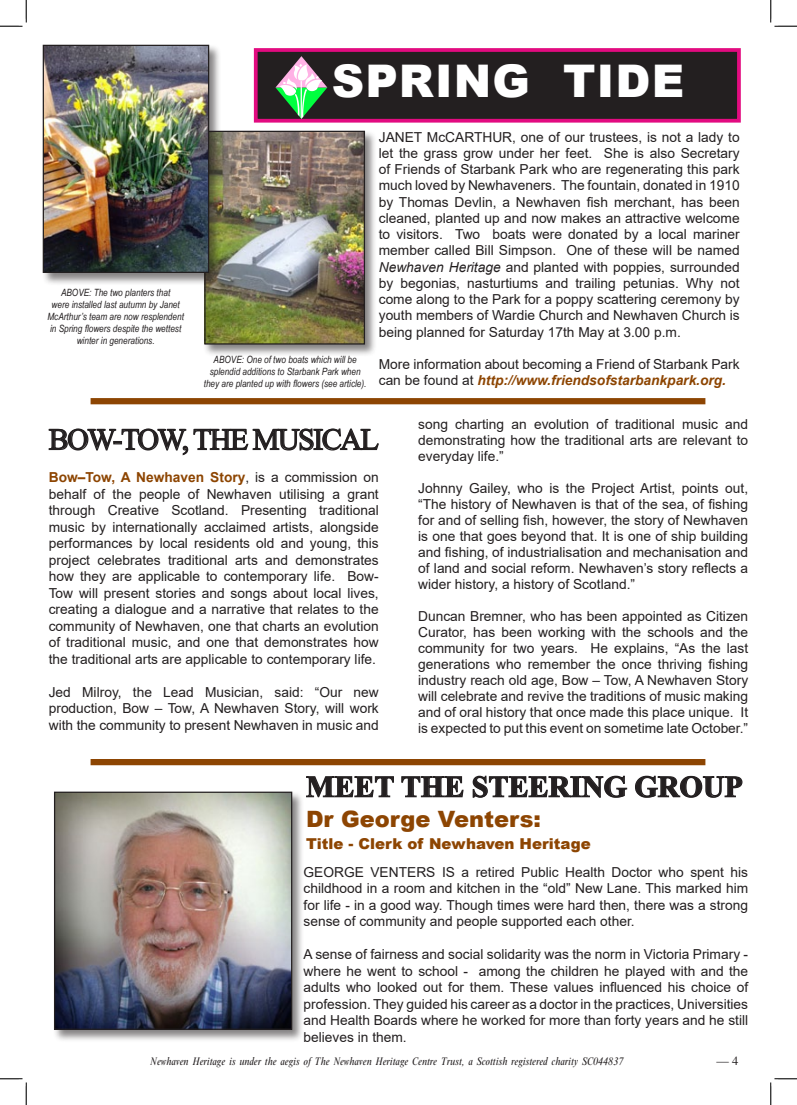
<style>
.page{position:relative;width:797px;height:1105px;background:#fff}
.page>*{position:absolute;margin:0;border:0;box-sizing:border-box;transform-origin:0 0}
.Headline_Reversed{font:900 45px "Arial";letter-spacing:.025em;color:#fff}
.Headline{font:700 30px "Times New Roman";color:#231f20}
.Headline-2{font:30px "Times New Roman";letter-spacing:-.05em;color:#231f20}
.Sub_heading{font:900 22.5px "Arial";color:#8d4502}
.Sub_heading-2{font:900 15px "Arial";color:#8d4502}
.Body_Text_11{font:13.75px/16.5px "Arial";color:#231f20;text-align:justify}
.Body_Text_11-2{font:12.5px "Times";color:#231f20}
.t1{font:italic condensed 11.25px "M Times";color:#231f20}
.Small_Text{font:italic 10px/12px "Arial Narrow";color:#231f20;text-align:center}
.s1{font-style:italic}
.s2{font-weight:700;font-style:italic;color:#8d4502}
.s3{font-weight:700;color:#8d4502}
</style>
<div class="page">
<div style="left:256px;top:50px;width:483px;height:71px;background:#231f20"></div>
<div style="left:254px;top:48px;width:486px;height:75px;border:4px solid #e20b80"></div>
<svg style="left:306px;top:776px;width:88px;height:22px"></svg>
<svg style="left:401px;top:776px;width:63px;height:22px"></svg>
<svg style="left:472px;top:775px;width:156px;height:23px"></svg>
<svg style="left:635px;top:775px;width:108px;height:23px"></svg>
<div style="left:91px;top:759px;width:614px;height:6px;background:#8d4502"></div>
<div style="left:91px;top:398px;width:614px;height:6px;background:#8d4502"></div>
<svg style="left:48px;top:428px;width:331px;height:28px"></svg>
<div style="left:203px;top:129px;width:174px;height:228px;background:#231f20;opacity:.55"></div>
<img style="left:206px;top:133px;width:157px;height:210px">
<div style="left:204px;top:131px;width:161px;height:214px;border:1px solid #231f20"></div>
<svg style="left:275px;top:56px;width:52px;height:63px"></svg>
<div style="left:53px;top:790px;width:252px;height:252px;background:#231f20;opacity:.55"></div>
<img style="left:56px;top:794px;width:234px;height:234px">
<div style="left:54px;top:792px;width:238px;height:238px;border:1px solid #231f20"></div>
<div style="left:41px;top:43px;width:180px;height:243px;background:#231f20;opacity:.55"></div>
<img style="left:45px;top:47px;width:162px;height:224px">
<div style="left:43px;top:45px;width:166px;height:228px;border:1px solid #231f20"></div>
<svg style="left:0;top:0;width:27px;height:27px"></svg>
<svg style="left:0;top:1078px;width:27px;height:27px"></svg>
<svg style="left:770px;top:0;width:27px;height:27px"></svg>
<svg style="left:770px;top:1078px;width:27px;height:27px"></svg>
<p class="Small_Text" style="left:47px;top:286px;width:138px">ABOVE: The two planters that<br>were installed last autumn by Janet<br>McArthur’s team are now resplendent in Spring flowers despite the wettest winter in generations.</p>
<p class="Headline_Reversed" style="left:332px;top:48px;width:354px">SPRING TIDE</p>
<p class="Small_Text" style="left:204px;top:353px;width:164px">ABOVE: One of two boats which will be splendid additions to Starbank Park when they are planted up with flowers (see article).</p>
<p class="Body_Text_11" style="left:379px;top:128px;width:362px">JANET McCARTHUR, one of our trustees, is not a lady to let the grass grow under her feet. She is also Secretary of Friends of Starbank Park who are regenerating this park much loved by Newhaveners. The fountain, donated in 1910 by Thomas Devlin, a Newhaven fish merchant, has been cleaned, planted up and now makes an attractive welcome to visitors. Two boats were donated by a local mariner member called Bill Simpson. One of these will be named <span class="s1">Newhaven Heritage</span> and planted with poppies, surrounded by begonias, nasturtiums and trailing petunias. Why not come along to the Park for a poppy scattering ceremony by youth members of Wardie Church and Newhaven Church is being planned for Saturday 17th May at 3.00 p.m.</p>
<p class="Body_Text_11" style="left:379px;top:356px;width:362px">More information about becoming a Friend of Starbank Park can be found at <span class="s2">http://www.friendsofstarbankpark.org.</span></p>
<p class="Headline-2" style="left:49px;top:418px;width:331px">BOW-TOW, THE MUSICAL</p>
<p class="Body_Text_11" style="left:49px;top:469px;width:331px"><span class="s3">Bow–Tow, A Newhaven Story</span>, is a commission on behalf of the people of Newhaven utilising a grant through Creative Scotland. Presenting traditional music by internationally acclaimed artists, alongside performances by local residents old and young, this project celebrates traditional arts and demonstrates how they are applicable to contemporary life. Bow-Tow will present stories and songs about local lives, creating a dialogue and a narrative that relates to the community of Newhaven, one that charts an evolution of traditional music, and one that demonstrates how the traditional arts are applicable to contemporary life.</p>
<p class="Body_Text_11" style="left:49px;top:684px;width:331px">Jed Milroy, the Lead Musician, said: “Our new production, Bow – Tow, A Newhaven Story, will work with the community to present Newhaven in music and</p>
<p class="Body_Text_11" style="left:418px;top:416px;width:331px;line-height:16px">song charting an evolution of traditional music and demonstrating how the traditional arts are relevant to everyday life.”</p>
<p class="Body_Text_11" style="left:418px;top:480px;width:331px;line-height:16px">Johnny Gailey, who is the Project Artist, points out, “The history of Newhaven is that of the sea, of fishing for and of selling fish, however, the story of Newhaven is one that goes beyond that. It is one of ship building and fishing, of industrialisation and mechanisation and of land and social reform. Newhaven’s story reflects a wider history, a history of Scotland.”</p>
<p class="Body_Text_11" style="left:418px;top:608px;width:331px;line-height:16px">Duncan Bremner, who has been appointed as Citizen Curator, has been working with the schools and the community for two years. He explains, “As the last generations who remember the once thriving fishing industry reach old age, Bow – Tow, A Newhaven Story will celebrate and revive the traditions of music making and of oral history that once made this place unique. It is expected to put this event on sometime late October.”</p>
<p class="Headline" style="left:306px;top:765px;width:438px">MEET THE STEERING GROUP</p>
<p class="Sub_heading" style="left:306px;top:802px;width:236px">Dr George Venters:</p>
<p class="Sub_heading-2" style="left:306px;top:833px;width:286px">Title - Clerk of Newhaven Heritage</p>
<p class="Body_Text_11" style="left:303px;top:863px;width:446px">GEORGE VENTERS IS a retired Public Health Doctor who spent his childhood in a room and kitchen in the “old” New Lane. This marked him for life - in a good way. Though times were hard then, there was a strong sense of community and people supported each other.</p>
<p class="Body_Text_11" style="left:303px;top:946px;width:446px">A sense of fairness and social solidarity was the norm in Victoria Primary - where he went to school - among the children he played with and the adults who looked out for them. These values influenced his choice of profession. They guided his career as a doctor in the practices, Universities and Health Boards where he worked for more than forty years and he still believes in them.</p>
<p class="t1" style="left:150px;top:1055px;width:474px">Newhaven Heritage is under the aegis of The Newhaven Heritage Centre Trust, a Scottish registered charity SC044837</p>
<p class="Body_Text_11-2" style="left:716px;top:1053px;width:23px">— 4</p>
</div>
